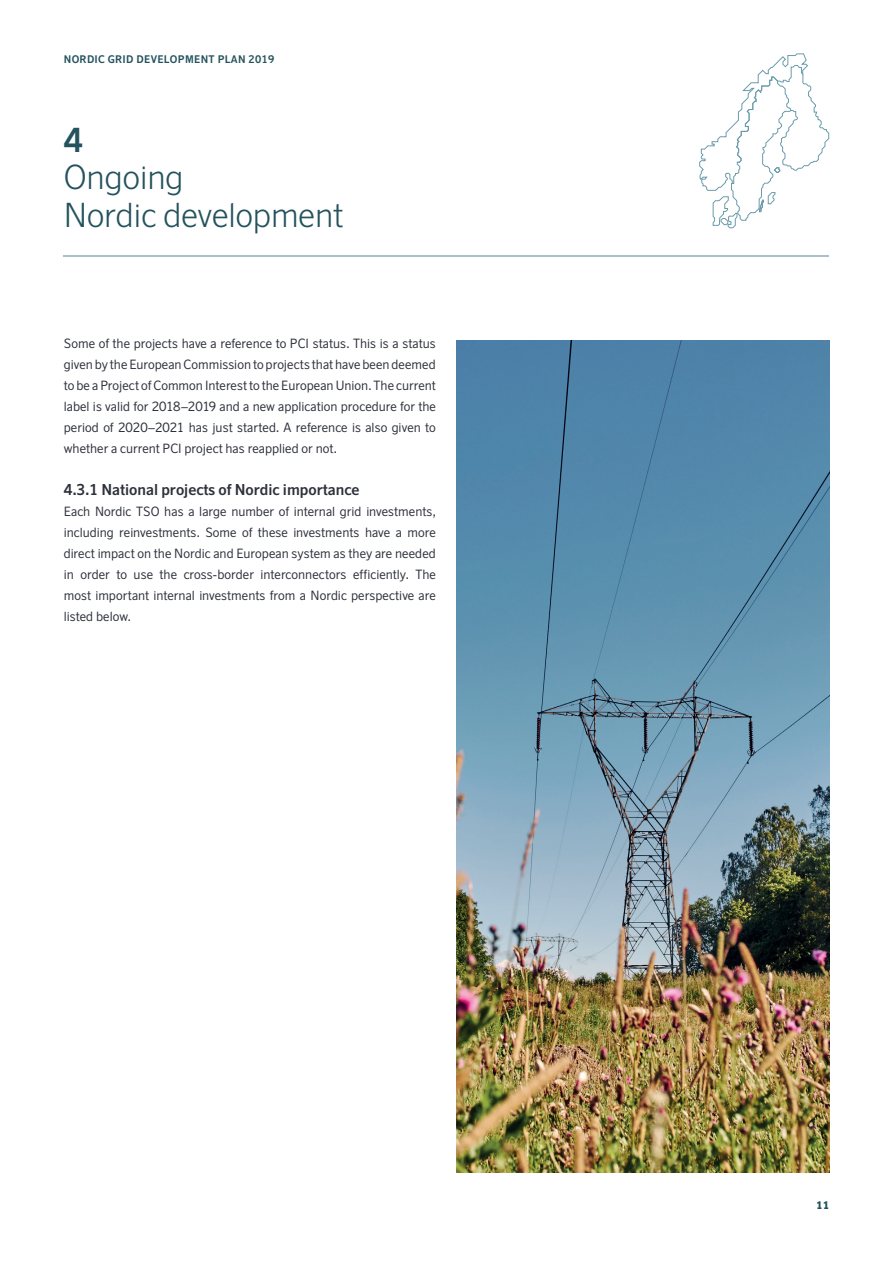
<style>
.page{position:relative;width:893px;height:1263px;background:#fff}
.page>*{position:absolute;margin:0;border:0;box-sizing:border-box;transform-origin:0 0}
.t1{font:300 33px/37.5px "Scandinavian";color:#24525d}
.t2{font:700 33px "Scandinavian";color:#24525d}
.t3{font:700 15px "Scandinavian";color:#2d313b}
.t4{font:12.75px/21px "Scandinavian";letter-spacing:.005em;color:#2d313b;text-align:justify}
.t5{font:700 10.5px "Scandinavian";letter-spacing:.03em;color:#24525d}
.t6{font:900 10.5px "Scandinavian";color:#24525d}
</style>
<div class="page">
<img style="left:456px;top:340px;width:373px;height:832px">
<hr style="left:64px;top:255px;width:765px;height:2px;background:#a7c1cd">
<svg style="left:699px;top:53px;width:130px;height:175px"></svg>
<p class="t5" style="left:64px;top:53px;width:212px">NORDIC GRID DEVELOPMENT PLAN 2019</p>
<h1 class="t2" style="left:64px;top:119px;width:21px">4</h1>
<h1 class="t1" style="left:64px;top:159px;width:281px">Ongoing<br>Nordic development</h1>
<p class="t4" style="left:64px;top:333px;width:374px">Some of the projects have a reference to PCI status. This is a status given by the European Commission to projects that have been deemed to be a Project of Common Interest to the European Union. The current label is valid for 2018–2019 and a new application procedure for the period of 2020–2021 has just started. A reference is also given to whether a current PCI project has reapplied or not.</p>
<p class="t3" style="left:64px;top:480px;width:297px">4.3.1 National projects of Nordic importance</p>
<p class="t4" style="left:64px;top:501px;width:374px">Each Nordic TSO has a large number of internal grid investments, including reinvestments. Some of these investments have a more direct impact on the Nordic and European system as they are needed in order to use the cross-border interconnectors efficiently. The most important internal investments from a Nordic perspective are listed below.</p>
<p class="t6" style="left:816px;top:1198px;width:15px">11</p>
</div>
